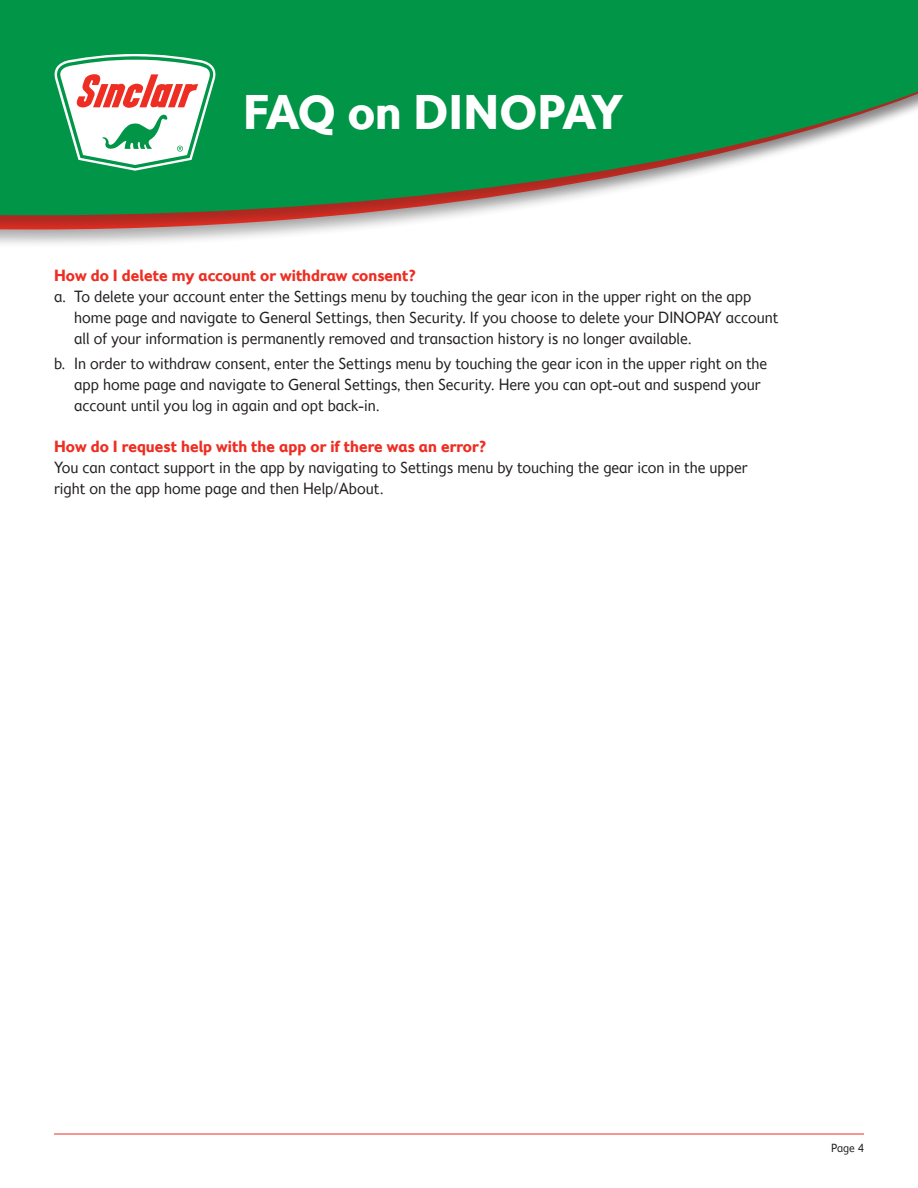
<style>
.page{position:relative;width:918px;height:1188px;background:#fff}
.page>*{position:absolute;margin:0;border:0;box-sizing:border-box;transform-origin:0 0}
.t1{font:700 49.5px "Fiendstar";letter-spacing:-.02em;color:#fff}
.t2{font:16.5px/21px "Fiendstar";letter-spacing:-.015em;color:#231f20}
.t3{font:700 16.5px "Fiendstar";letter-spacing:-.015em;color:#ee2e22}
.t4{font:12px "Fiendstar";color:#231f20}
</style>
<div class="page">
<div style="left:0;top:0;width:918px;height:249px;background:#231f20;opacity:.33"></div>
<div style="left:0;top:0;width:918px;height:235px;background:#231f20;opacity:.33"></div>
<svg style="left:0;top:0;width:918px;height:215px;background:#299f5f"></svg>
<svg style="left:54px;top:54px;width:162px;height:117px"></svg>
<hr style="left:54px;top:1134px;width:810px;height:1px;background:#ee2e22">
<p class="t1" style="left:243px;top:84px;width:382px">FAQ on DINOPAY</p>
<p class="t3" style="left:54px;top:266px;width:363px">How do I delete my account or withdraw consent?</p>
<p class="t2" style="left:74px;top:286px;width:706px;text-indent:-20px">a. To delete your account enter the Settings menu by touching the gear icon in the upper right on the app home page and navigate to General Settings, then Security. If you choose to delete your DINOPAY account all of your information is permanently removed and transaction history is no longer available.</p>
<p class="t2" style="left:74px;top:353px;width:695px;text-indent:-20px">b. In order to withdraw consent, enter the Settings menu by touching the gear icon in the upper right on the app home page and navigate to General Settings, then Security. Here you can opt-out and suspend your account until you log in again and opt back-in.</p>
<p class="t3" style="left:54px;top:437px;width:434px">How do I request help with the app or if there was an error?</p>
<p class="t2" style="left:54px;top:457px;width:696px">You can contact support in the app by navigating to Settings menu by touching the gear icon in the upper right on the app home page and then Help/About.</p>
<p class="t4" style="left:831px;top:1142px;width:34px">Page 4</p>
</div>
